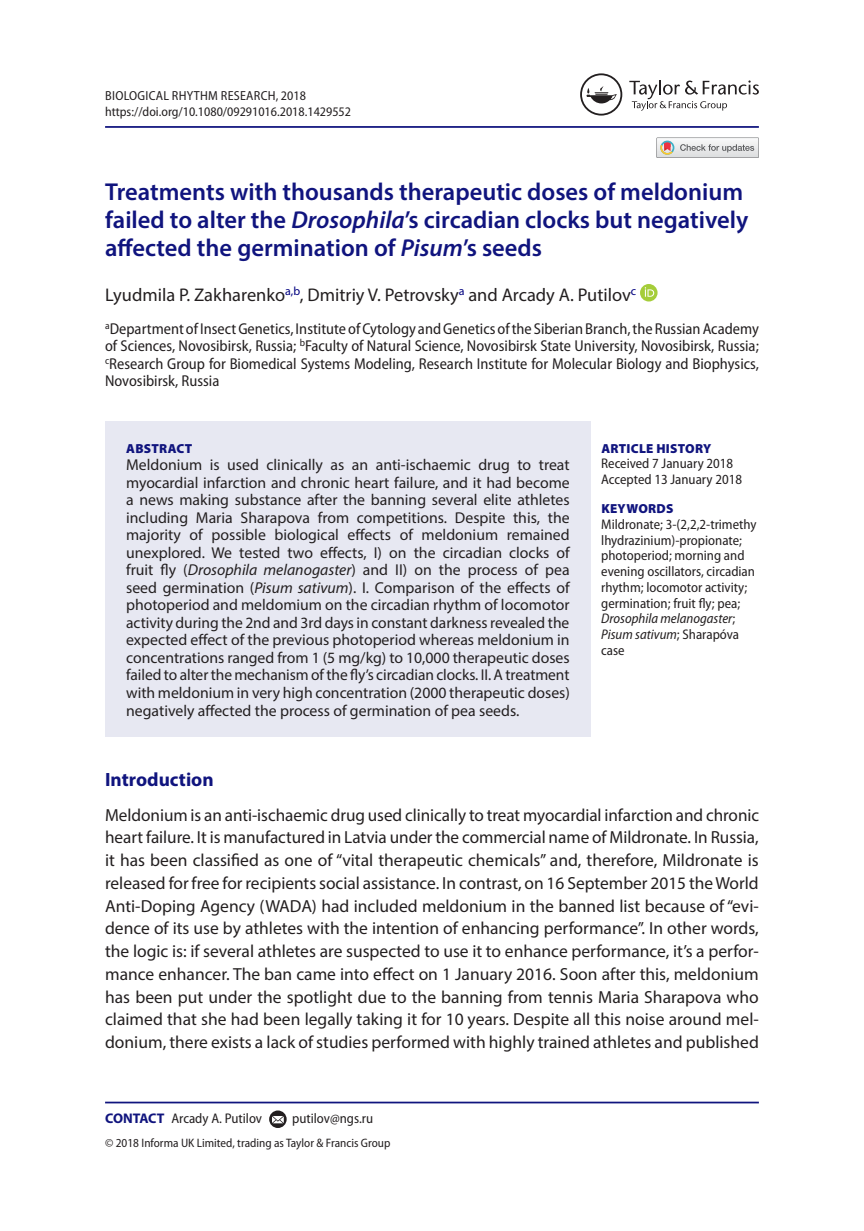
<style>
.page{position:relative;width:864px;height:1231px;background:#fff}
.page>*{position:absolute;margin:0;border:0;box-sizing:border-box;transform-origin:0 0}
.t1{font:600 24.5px/28px "Myriad Pro";color:#10147e}
.t2{font:700 19.25px "Myriad Pro";color:#10147e}
.t3{font:18.38px "Myriad Pro";color:#231f20}
.t4{font:17.5px/22.8px "Myriad Pro";color:#231f20;text-align:justify}
.t5{font:15.75px/17.5px "Myriad Pro";color:#231f20;text-align:justify}
.t6{font:semi-condensed 15.75px/17.5px "Myriad Pro";color:#231f20;text-align:justify}
.t7{font:semi-condensed 14px/15.8px "Myriad Pro";color:#231f20}
.t8{font:semi-condensed 13.12px/15.8px "Myriad Pro";color:#231f20}
.t9{font:900 13.12px "Myriad Pro";letter-spacing:.02em;color:#10147e}
.t10{font:semi-condensed 12.25px "Myriad Pro";color:#231f20}
.s1{font-style:italic}
.s2{font-weight:700;font-stretch:normal;color:#10147e}
</style>
<div class="page">
<hr style="left:105px;top:126px;width:653px;height:2px;background:#10147e">
<div style="left:105px;top:422px;width:485px;height:315px;background:#e7e8f2"></div>
<svg style="left:639px;top:284px;width:18px;height:17px"></svg>
<svg style="left:644px;top:287px;width:10px;height:10px"></svg>
<hr style="left:105px;top:1101px;width:653px;height:2px;background:#10147e">
<svg style="left:269px;top:1110px;width:17px;height:17px"></svg>
<svg style="left:272px;top:1115px;width:12px;height:8px"></svg>
<svg style="left:629px;top:80px;width:129px;height:31px"></svg>
<svg style="left:580px;top:73px;width:42px;height:42px"></svg>
<svg style="left:656px;top:137px;width:102px;height:21px"></svg>
<p class="t8" style="left:105px;top:88px;width:247px">Biological Rhythm Research, 2018 https://doi.org/10.1080/09291016.2018.1429552</p>
<h1 class="t1" style="left:105px;top:177px;width:644px">Treatments with thousands therapeutic doses of meldonium failed to alter the <span class="s1">Drosophila</span>’s circadian clocks but negatively affected the germination of <span class="s1">Pisum</span>’s seeds</h1>
<p class="t3" style="left:105px;top:284px;width:532px">Lyudmila P. Zakharenko<sup>a,b</sup>, Dmitriy V. Petrovsky<sup>a</sup> and Arcady A. Putilov<sup>c</sup></p>
<p class="t6" style="left:105px;top:320px;width:655px"><sup>a</sup>Department of Insect Genetics, Institute of Cytology and Genetics of the Siberian Branch, the Russian Academy of Sciences, Novosibirsk, Russia; <sup>b</sup>Faculty of Natural Science, Novosibirsk State University, Novosibirsk, Russia; <sup>c</sup>Research Group for Biomedical Systems Modeling, Research Institute for Molecular Biology and Biophysics, Novosibirsk, Russia</p>
<p class="t9" style="left:126px;top:441px;width:68px">ABSTRACT</p>
<p class="t5" style="left:126px;top:456px;width:445px">Meldonium is used clinically as an anti-ischaemic drug to treat myocardial infarction and chronic heart failure, and it had become a news making substance after the banning several elite athletes including Maria Sharapova from competitions. Despite this, the majority of possible biological effects of meldonium remained unexplored. We tested two effects, I) on the circadian clocks of fruit fly (<span class="s1">Drosophila melanogaster</span>) and II) on the process of pea seed germination (<span class="s1">Pisum sativum</span>). I. Comparison of the effects of photoperiod and meldomium on the circadian rhythm of locomotor activity during the 2nd and 3rd days in constant darkness revealed the expected effect of the previous photoperiod whereas meldonium in concentrations ranged from 1 (5 mg/kg) to 10,000 therapeutic doses failed to alter the mechanism of the fly’s circadian clocks. II. A treatment with meldonium in very high concentration (2000 therapeutic doses) negatively affected the process of germination of pea seeds.</p>
<p class="t9" style="left:601px;top:441px;width:111px">ARTICLE HISTORY</p>
<p class="t7" style="left:601px;top:456px;width:142px">Received 7 January 2018<br>Accepted 13 January 2018</p>
<p class="t9" style="left:601px;top:501px;width:74px">KEYWORDS</p>
<p class="t7" style="left:601px;top:516px;width:157px">Mildronate; 3-(2,2,2-trimethy lhydrazinium)-propionate; photoperiod; morning and evening oscillators, circadian rhythm; locomotor activity; germination; fruit fly; pea;<br><span class="s1">Drosophila melanogaster</span>;<br><span class="s1">Pisum sativum</span>; Sharapóva case</p>
<p class="t2" style="left:105px;top:767px;width:110px">Introduction</p>
<p class="t4" style="left:105px;top:803px;width:655px">Meldonium is an anti-ischaemic drug used clinically to treat myocardial infarction and chronic heart failure. It is manufactured in Latvia under the commercial name of Mildronate. In Russia, it has been classified as one of “vital therapeutic chemicals” and, therefore, Mildronate is released for free for recipients social assistance. In contrast, on 16 September 2015 the World Anti-Doping Agency (WADA) had included meldonium in the banned list because of “evi&shy;dence of its use by athletes with the intention of enhancing performance”. In other words, the logic is: if several athletes are suspected to use it to enhance performance, it’s a perfor&shy;mance enhancer. The ban came into effect on 1 January 2016. Soon after this, meldonium has been put under the spotlight due to the banning from tennis Maria Sharapova who claimed that she had been legally taking it for 10 years. Despite all this noise around mel&shy;donium, there exists a lack of studies performed with highly trained athletes and published</p>
<p class="t7" style="left:105px;top:1110px;width:158px"><span class="s2">CONTACT</span> Arcady A. Putilov</p>
<p class="t7" style="left:292px;top:1110px;width:82px">putilov@ngs.ru</p>
<p class="t10" style="left:105px;top:1135px;width:286px">© 2018 Informa UK Limited, trading as Taylor &amp; Francis Group</p>
</div>
